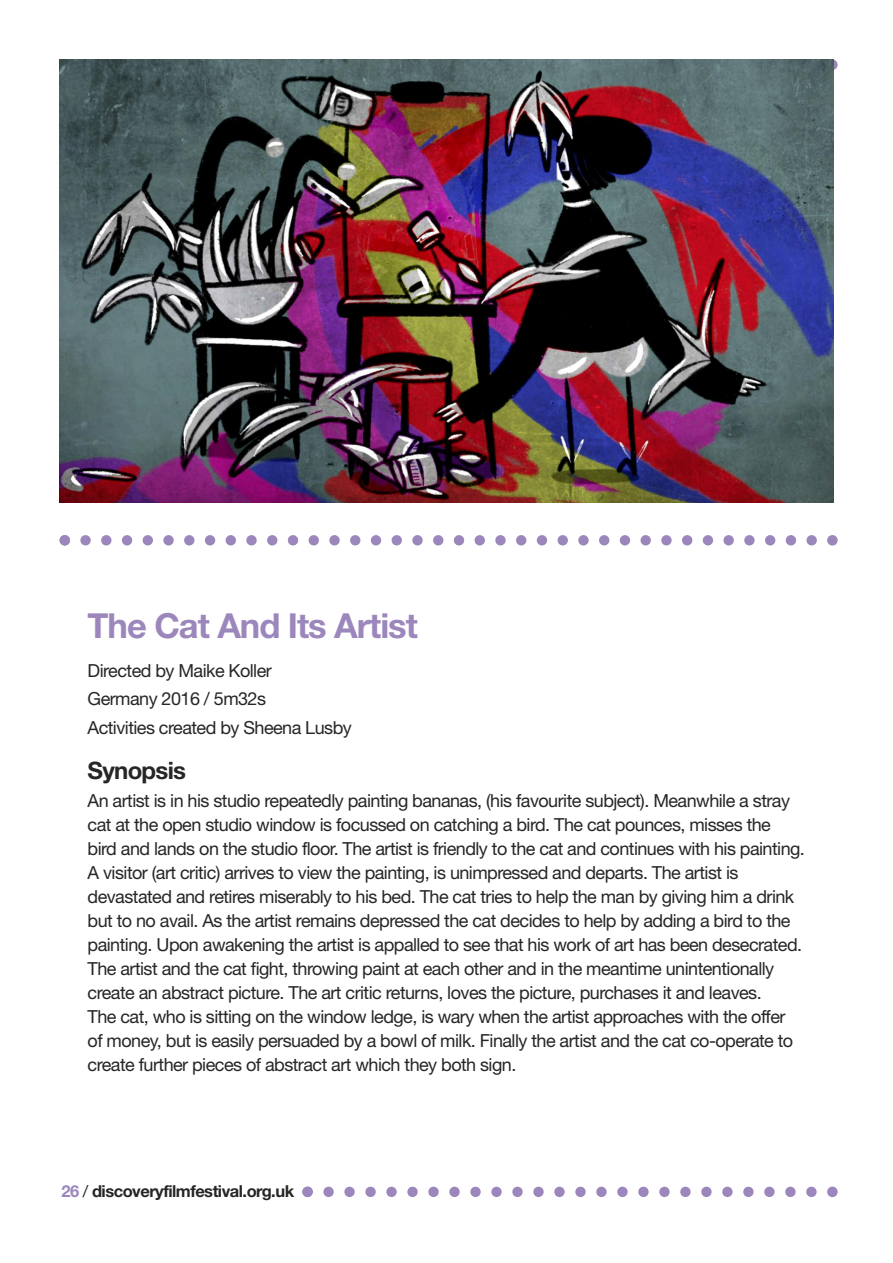
<style>
.page{position:relative;width:893px;height:1263px;background:#fff}
.page>*{position:absolute;margin:0;border:0;box-sizing:border-box;transform-origin:0 0}
.t1{font:700 34.5px "Helvetica Neue";letter-spacing:-.03em;color:#9c87bc}
.t2{font:700 24px "Helvetica Neue";letter-spacing:-.03em;color:#272526}
.t3{font:18px/24px "Helvetica Neue";letter-spacing:-.03em;color:#272526}
.t4{font:700 16.5px "Helvetica Neue";letter-spacing:-.03em;color:#272526}
.s1{color:#9c87bc}
.s2{font-weight:400}
</style>
<div class="page">
<svg style="left:302px;top:1186px;width:536px;height:11px"></svg>
<img style="left:60px;top:60px;width:774px;height:442px">
<svg style="left:60px;top:535px;width:778px;height:10px"></svg>
<h1 class="t1" style="left:88px;top:613px;width:332px">The Cat And Its Artist</h1>
<p class="t3" style="left:88px;top:658px;width:266px;line-height:28.2px">Directed by Maike Koller<br>Germany 2016 / 5m32s<br>Activities created by Sheena Lusby</p>
<h2 class="t2" style="left:88px;top:762px;width:100px">Synopsis</h2>
<p class="t3" style="left:88px;top:790px;width:719px">An artist is in his studio repeatedly painting bananas, (his favourite subject). Meanwhile a stray cat at the open studio window is focussed on catching a bird. The cat pounces, misses the<br>bird and lands on the studio floor. The artist is friendly to the cat and continues with his painting.<br>A visitor (art critic) arrives to view the painting, is unimpressed and departs. The artist is devastated and retires miserably to his bed. The cat tries to help the man by giving him a drink but to no avail. As the artist remains depressed the cat decides to help by adding a bird to the painting. Upon awakening the artist is appalled to see that his work of art has been desecrated.<br>The artist and the cat fight, throwing paint at each other and in the meantime unintentionally create an abstract picture. The art critic returns, loves the picture, purchases it and leaves.<br>The cat, who is sitting on the window ledge, is wary when the artist approaches with the offer of money, but is easily persuaded by a bowl of milk. Finally the artist and the cat co-operate to create further pieces of abstract art which they both sign.</p>
<p class="t4" style="left:61px;top:1185px;width:234px"><span class="s1">26</span> <span class="s2">/</span> discoveryfilmfestival.org.uk</p>
</div>
